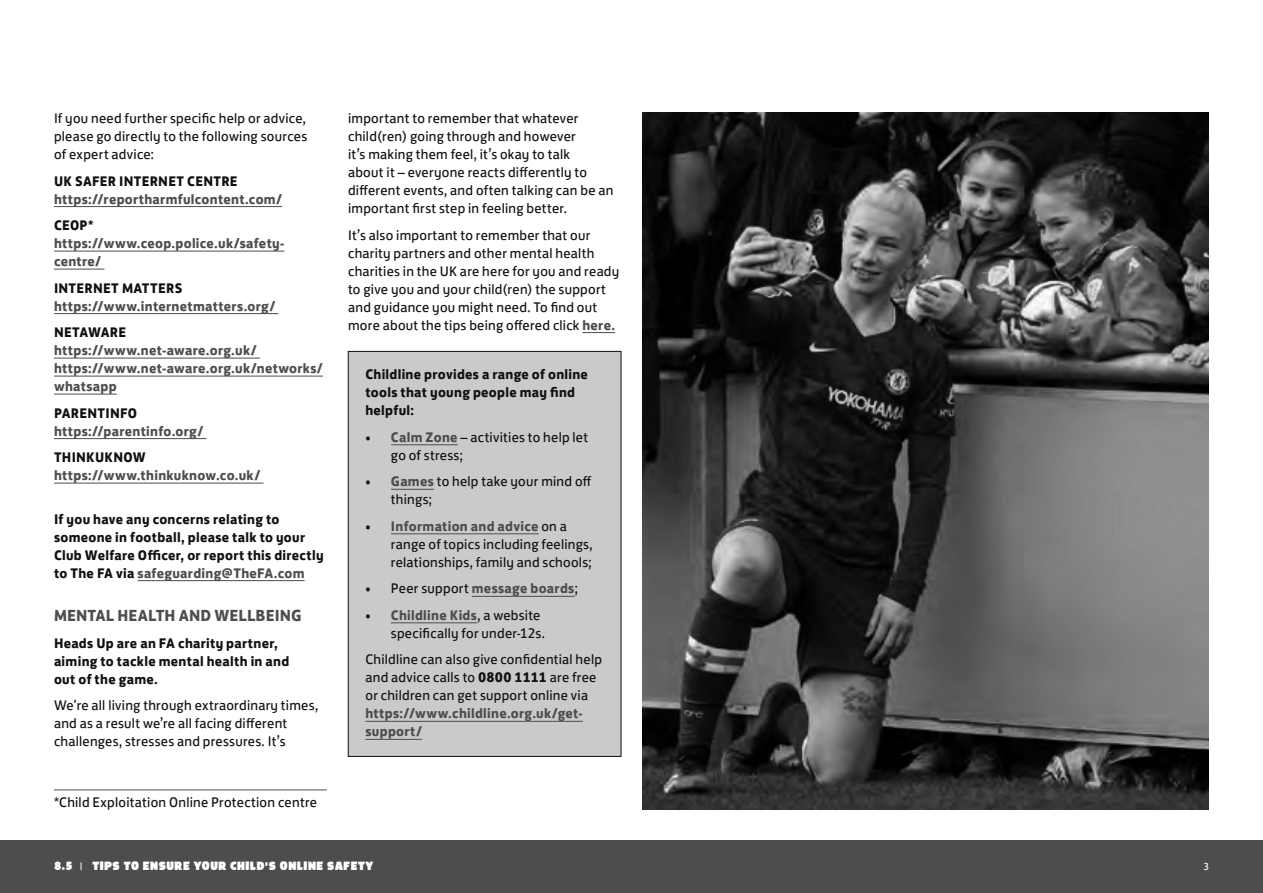
<style>
.page{position:relative;width:1263px;height:893px;background:#fff}
.page>*{position:absolute;margin:0;border:0;box-sizing:border-box;transform-origin:0 0}
.t1{font:700 16.5px "FS Jack";letter-spacing:.005em;color:#4d4d4d}
.t2{font:14.25px/18px "FS Jack";letter-spacing:.02em;color:#111}
.t3{font:700 14.25px/18px "FS Jack";letter-spacing:.02em;color:#111}
.t4{font:700 14.25px/18px "FS Jack";letter-spacing:.02em;color:#4d4d4d}
.t5{font:10.5px "FA Brush";letter-spacing:.03em;color:#fff}
.t6{font:10.5px "FS Jack";color:#fff}
.s1{color:#4d4d4d}
.s2{font-weight:700;color:#4d4d4d}
.s3{font-weight:700}
.s4{font-family:"FS Jack"}
.s5{font-family:"FS Jack Poster"}
</style>
<div class="page">
<img style="left:642px;top:112px;width:567px;height:697px">
<hr style="left:54px;top:206px;width:228px;height:1px;background:#4d4d4d">
<hr style="left:54px;top:251px;width:230px;height:1px;background:#4d4d4d">
<hr style="left:54px;top:269px;width:50px;height:1px;background:#4d4d4d">
<hr style="left:54px;top:313px;width:224px;height:1px;background:#4d4d4d">
<hr style="left:54px;top:358px;width:206px;height:1px;background:#4d4d4d">
<hr style="left:54px;top:376px;width:269px;height:1px;background:#4d4d4d">
<hr style="left:54px;top:394px;width:63px;height:1px;background:#4d4d4d">
<hr style="left:54px;top:438px;width:152px;height:1px;background:#4d4d4d">
<hr style="left:54px;top:483px;width:209px;height:1px;background:#4d4d4d">
<hr style="left:138px;top:580px;width:167px;height:1px;background:#4d4d4d">
<hr style="left:582px;top:332px;width:33px;height:1px;background:#4d4d4d">
<div style="left:348px;top:351px;width:273px;height:405px;background:#cacaca"></div>
<hr style="left:391px;top:444px;width:67px;height:1px;background:#4d4d4d">
<hr style="left:391px;top:489px;width:43px;height:1px;background:#4d4d4d">
<hr style="left:391px;top:533px;width:148px;height:1px;background:#4d4d4d">
<hr style="left:472px;top:596px;width:103px;height:1px;background:#4d4d4d">
<hr style="left:391px;top:622px;width:86px;height:1px;background:#4d4d4d">
<hr style="left:365px;top:721px;width:218px;height:1px;background:#4d4d4d">
<hr style="left:365px;top:739px;width:57px;height:1px;background:#4d4d4d">
<div style="left:348px;top:351px;width:273px;height:406px;border:1px solid #111"></div>
<hr style="left:54px;top:789px;width:273px;height:1px;background:#4d4d4d">
<div style="left:0;top:840px;width:1263px;height:53px;background:#4d4d4d"></div>
<p class="t2" style="left:54px;top:108px;width:255px;text-align:justify">If you need further specific help or advice, please go directly to the following sources of expert advice:</p>
<p class="t3" style="left:54px;top:171px;width:185px">UK SAFER INTERNET CENTRE</p>
<p class="t4" style="left:54px;top:189px;width:230px">https://reportharmfulcontent.com/</p>
<p class="t3" style="left:54px;top:215px;width:41px">CEOP*</p>
<p class="t4" style="left:54px;top:233px;width:232px">https://www.ceop.police.uk/safety&shy;centre/</p>
<p class="t3" style="left:54px;top:278px;width:130px">INTERNET MATTERS</p>
<p class="t4" style="left:54px;top:296px;width:223px">https://www.internetmatters.org/</p>
<p class="t3" style="left:54px;top:322px;width:74px">NETAWARE</p>
<p class="t4" style="left:54px;top:340px;width:270px">https://www.net-aware.org.uk/ https://www.net-aware.org.uk/networks/ whatsapp</p>
<p class="t3" style="left:54px;top:403px;width:84px">PARENTINFO</p>
<p class="t4" style="left:54px;top:421px;width:151px">https://parentinfo.org/</p>
<p class="t3" style="left:54px;top:447px;width:93px">THINKUKNOW</p>
<p class="t4" style="left:54px;top:465px;width:208px">https://www.thinkuknow.co.uk/</p>
<p class="t3" style="left:54px;top:509px;width:271px">If you have any concerns relating to someone in football, please talk to your Club Welfare Officer, or report this directly to The FA via <span class="s1">safeguarding@TheFA.com</span></p>
<p class="t1" style="left:54px;top:602px;width:249px">MENTAL HEALTH AND WELLBEING</p>
<p class="t3" style="left:54px;top:633px;width:237px">Heads Up are an FA charity partner, aiming to tackle mental health in and out of the game.</p>
<p class="t2" style="left:54px;top:695px;width:266px">We're all living through extraordinary times, and as a result we’re all facing different challenges, stresses and pressures. It’s</p>
<p class="t2" style="left:54px;top:792px;width:265px">*Child Exploitation Online Protection centre</p>
<p class="t2" style="left:348px;top:108px;width:267px">important to remember that whatever child(ren) going through and however<br>it’s making them feel, it’s okay to talk<br>about it – everyone reacts differently to different events, and often talking can be an important first step in feeling better.</p>
<p class="t2" style="left:348px;top:225px;width:273px">It’s also important to remember that our charity partners and other mental health charities in the UK are here for you and ready to give you and your child(ren) the support and guidance you might need. To find out more about the tips being offered click <span class="s2">here.</span></p>
<p class="t3" style="left:365px;top:364px;width:224px;text-indent:-17px">. Childline provides a range of online tools that young people may find helpful:</p>
<p class="t2" style="left:391px;top:427px;width:199px;text-indent:-26px">• <span class="s2">Calm Zone</span> – activities to help let go of stress;</p>
<p class="t2" style="left:391px;top:471px;width:202px;text-indent:-26px">• <span class="s2">Games</span> to help take your mind off things;</p>
<p class="t2" style="left:391px;top:516px;width:203px;text-indent:-25px">• <span class="s2">Information and advice</span> on a range of topics including feelings, relationships, family and schools;</p>
<p class="t2" style="left:365px;top:578px;width:214px">• Peer support <span class="s2">message boards</span>;</p>
<p class="t2" style="left:391px;top:605px;width:155px;text-indent:-26px">• <span class="s2">Childline Kids</span>, a website specifically for under-12s.</p>
<p class="t2" style="left:365px;top:649px;width:238px">Childline can also give confidential help and advice calls to <span class="s3">0800 1111</span> are free or children can get support online via</p>
<p class="t4" style="left:365px;top:703px;width:219px">https://www.childline.org.uk/get&shy;support/</p>
<p class="t5" style="left:54px;top:862px;width:321px">8.5 <span class="s4">|</span> TIPS TO ENSURE YOUR CHILD<span class="s5">'</span>S ONLINE SAFETY</p>
<p class="t6" style="left:1203px;top:858px;width:7px">3</p>
</div>
